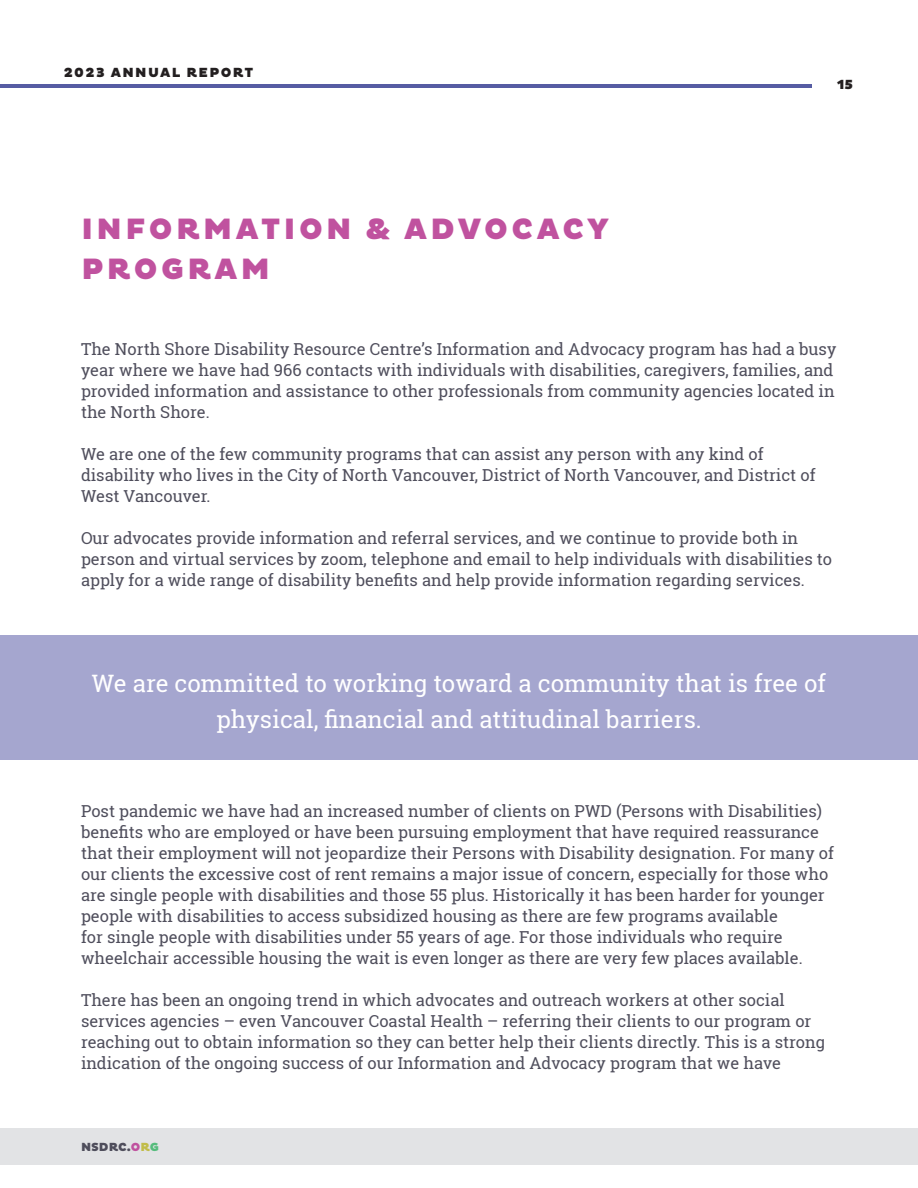
<style>
.page{position:relative;width:918px;height:1188px;background:#fff}
.page>*{position:absolute;margin:0;border:0;box-sizing:border-box;transform-origin:0 0}
.Heading_1{font:900 30px "Pluto";letter-spacing:.115em;color:#c0529f}
.t1{font:24px/36px "Roboto Slab";color:#fff;text-align:center}
.t2{font:16.5px/21px "Roboto Slab";color:#4f4e5c}
.t3{font:900 13.5px "Pluto";letter-spacing:.1em;color:#231f20}
.t4{font:900 12px "Pluto";color:#4f4e5c}
.s1{color:#c0529f}
.s2{color:#c1bc48}
.s3{color:#55bc7c}
</style>
<div class="page">
<div style="left:0;top:1128px;width:918px;height:37px;background:#e2e3e5"></div>
<hr style="left:0;top:84px;width:811px;height:3px;background:#565ca3">
<div style="left:0;top:635px;width:918px;height:124px;background:#a5a6cf"></div>
<p class="t3" style="left:64px;top:65px;width:191px">2023 ANNUAL REPORT</p>
<p class="Heading_1" style="left:81px;top:211px;width:529px">INFORMATION &amp; ADVOCACY</p>
<p class="Heading_1" style="left:81px;top:252px;width:190px">PROGRAM</p>
<p class="t3" style="left:837px;top:77px;width:18px">15</p>
<p class="t2" style="left:81px;top:338px;width:757px">The North Shore Disability Resource Centre’s Information and Advocacy program has had a busy year where we have had 966 contacts with individuals with disabilities, caregivers, families, and provided information and assistance to other professionals from community agencies located in the North Shore.</p>
<p class="t2" style="left:81px;top:443px;width:736px">We are one of the few community programs that can assist any person with any kind of disability who lives in the City of North Vancouver, District of North Vancouver, and District of<br>West Vancouver.</p>
<p class="t2" style="left:81px;top:527px;width:752px">Our advocates provide information and referral services, and we continue to provide both in person and virtual services by zoom, telephone and email to help individuals with disabilities to apply for a wide range of disability benefits and help provide information regarding services.</p>
<h2 class="t1" style="left:92px;top:665px;width:736px">We are committed to working toward a community that is free of physical, financial and attitudinal barriers.</h2>
<p class="t2" style="left:81px;top:800px;width:754px">Post pandemic we have had an increased number of clients on PWD (Persons with Disabilities) benefits who are employed or have been pursuing employment that have required reassurance that their employment will not jeopardize their Persons with Disability designation. For many of our clients the excessive cost of rent remains a major issue of concern, especially for those who are single people with disabilities and those 55 plus. Historically it has been harder for younger people with disabilities to access subsidized housing as there are few programs available<br>for single people with disabilities under 55 years of age. For those individuals who require wheelchair accessible housing the wait is even longer as there are very few places available.</p>
<p class="t2" style="left:81px;top:989px;width:746px">There has been an ongoing trend in which advocates and outreach workers at other social services agencies – even Vancouver Coastal Health – referring their clients to our program or reaching out to obtain information so they can better help their clients directly. This is a strong indication of the ongoing success of our Information and Advocacy program that we have</p>
<p class="t4" style="left:81px;top:1140px;width:79px">NSDRC.<span class="s1">O</span><span class="s2">R</span><span class="s3">G</span></p>
</div>
